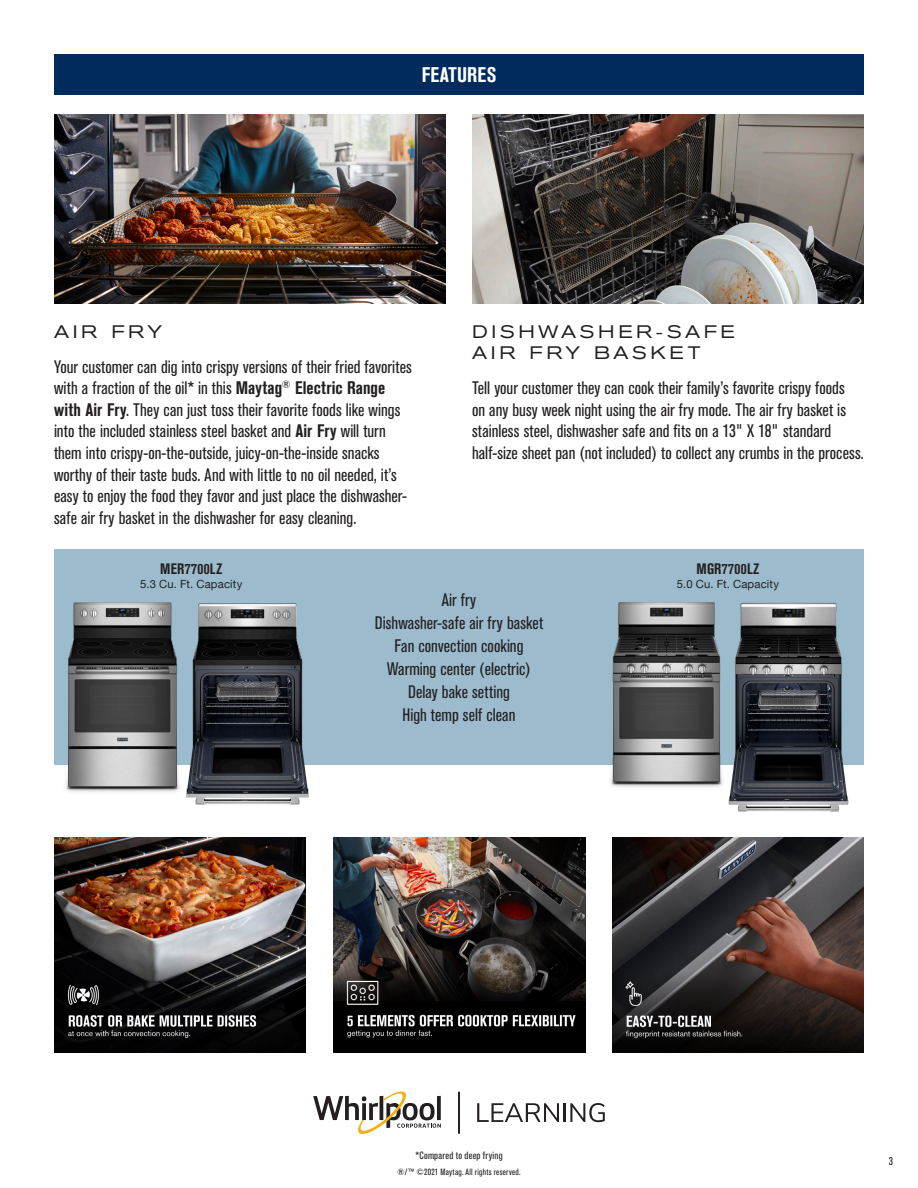
<style>
.page{position:relative;width:918px;height:1188px;background:#fff}
.page>*{position:absolute;margin:0;border:0;box-sizing:border-box;transform-origin:0 0}
.t1{font:700 condensed 21px "Akzidenz Grotesk BE";letter-spacing:.015em;color:#fff}
.t2{font:condensed 18px/21.6px "Akzidenz Grotesk BE";letter-spacing:.005em;color:#231f20}
.t3{font:expanded 18px/21.6px "Akzidenz Grotesk BE";letter-spacing:.205em;color:#231f20}
.t4{font:700 condensed 15px "Akzidenz Grotesk BE";letter-spacing:.02em;color:#231f20}
.t5{font:11.25px "Helvetica Neue";letter-spacing:.015em;color:#231f20}
.t6{font:condensed 11.25px "Akzidenz Grotesk BE";color:#231f20}
.t7{font:condensed 10.5px "Akzidenz Grotesk BE";letter-spacing:.02em;color:#231f20}
.t8{font:condensed 9px "Akzidenz Grotesk BE";letter-spacing:.03em;color:#231f20}
.s1{font-weight:700}
.s2{font-family:"Helvetica Neue";font-stretch:normal}
</style>
<div class="page">
<div style="left:54px;top:549px;width:810px;height:216px;background:#9cbcce"></div>
<img style="left:472px;top:115px;width:392px;height:189px">
<img style="left:54px;top:837px;width:252px;height:216px">
<img style="left:333px;top:837px;width:252px;height:216px">
<img style="left:612px;top:837px;width:252px;height:216px">
<img style="left:54px;top:115px;width:392px;height:189px">
<svg style="left:477px;top:1103px;width:128px;height:19px"></svg>
<svg style="left:313px;top:1091px;width:128px;height:43px"></svg>
<hr style="left:458px;top:1091px;width:2px;height:43px;background:#040503">
<img style="left:65px;top:602px;width:113px;height:190px">
<img style="left:178px;top:603px;width:131px;height:202px">
<img style="left:610px;top:602px;width:110px;height:185px">
<img style="left:720px;top:603px;width:129px;height:209px">
<div style="left:54px;top:54px;width:810px;height:40px;background:#002b5c"></div>
<p class="t1" style="left:422px;top:63px;width:76px">FEATURES</p>
<p class="t3" style="left:54px;top:321px;width:110px">AIR FRY</p>
<p class="t2" style="left:54px;top:356px;width:359px">Your customer can dig into crispy versions of their fried favorites with a fraction of the oil* in this <span class="s1">Maytag</span><sup>®</sup> <span class="s1">Electric Range with Air Fry</span>. They can just toss their favorite foods like wings into the included stainless steel basket and <span class="s1">Air Fry</span> will turn them into crispy-on-the-outside, juicy-on-the-inside snacks worthy of their taste buds. And with little to no oil needed, it’s easy to enjoy the food they favor and just place the dishwasher&shy;safe air fry basket in the dishwasher for easy cleaning.</p>
<p class="t4" style="left:160px;top:560px;width:64px">MER7700LZ</p>
<p class="t5" style="left:140px;top:576px;width:104px">5.3 Cu. Ft. Capacity</p>
<p class="t3" style="left:472px;top:321px;width:264px">DISHWASHER-SAFE<br>AIR FRY BASKET</p>
<p class="t2" style="left:472px;top:378px;width:393px">Tell your customer they can cook their family’s favorite crispy foods<br>on any busy week night using the air fry mode. The air fry basket is stainless steel, dishwasher safe and fits on a 13<span class="s2">"</span> X 18<span class="s2">"</span> standard half-size sheet pan (not included) to collect any crumbs in the process.</p>
<p class="t4" style="left:697px;top:560px;width:64px">MGR7700LZ</p>
<p class="t5" style="left:677px;top:576px;width:104px">5.0 Cu. Ft. Capacity</p>
<p class="t2" style="left:442px;top:590px;width:36px">Air fry</p>
<p class="t2" style="left:375px;top:613px;width:170px">Dishwasher-safe air fry basket</p>
<p class="t2" style="left:395px;top:636px;width:130px">Fan convection cooking</p>
<p class="t2" style="left:387px;top:659px;width:145px">Warming center (electric)</p>
<p class="t2" style="left:408px;top:682px;width:103px">Delay bake setting</p>
<p class="t2" style="left:403px;top:705px;width:114px">High temp self clean</p>
<p class="t7" style="left:415px;top:1150px;width:89px">*Compared to deep frying</p>
<p class="t8" style="left:397px;top:1166px;width:125px">®/™ ©2021 Maytag. All rights reserved.</p>
<p class="t6" style="left:889px;top:1155px;width:6px">3</p>
</div>
